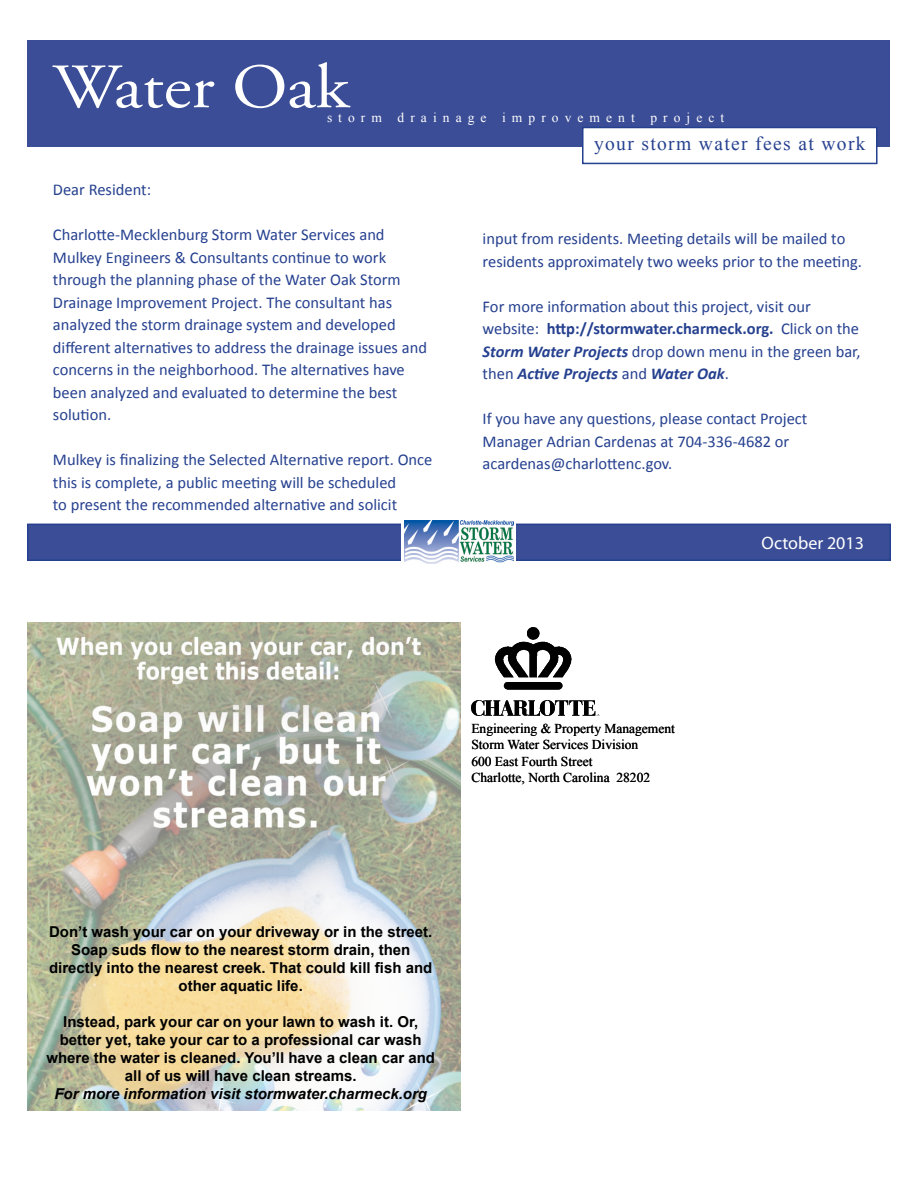
<style>
.page{position:relative;width:918px;height:1188px;background:#fff}
.page>*{position:absolute;margin:0;border:0;box-sizing:border-box;transform-origin:0 0}
.t1{font:63px "Adobe Garamond Pro";color:#fff;scale:1.11 1}
.t2{font:19.5px "Times New Roman";letter-spacing:.07em;color:#25408f}
.t3{font:18px "Myriad Pro";color:#fff}
.t4{font:16.5px/22.5px "Calibri";color:#25408f}
.t5{font:700 15px/18px "Arial";color:#000;text-align:center}
.t6{font:italic 700 15px "Arial";color:#000}
.t7{font:13.5px/16.5px "Times New Roman";color:#000}
.t8{font:13.5px "Times New Roman";letter-spacing:.45em;color:#fff}
.s1{font-weight:700}
.s2{font-weight:700;font-style:italic}
</style>
<div class="page">
<div style="left:28px;top:40px;width:862px;height:107px;background:#3b4d96"></div>
<div style="left:582px;top:127px;width:296px;height:37px;background:#fff;border:2px solid #25408f"></div>
<div style="left:27px;top:524px;width:864px;height:37px;background:#3b4d96;border:2px solid #25408f"></div>
<div style="left:402px;top:515px;width:114px;height:60px;background:#fff"></div>
<img style="left:405px;top:520px;width:108px;height:44px">
<img style="left:27px;top:623px;width:434px;height:488px">
<img style="left:471px;top:627px;width:129px;height:89px">
<h1 class="t1" style="left:53px;top:49px;width:268px">Water Oak</h1>
<p class="t8" style="left:327px;top:108px;width:399px">storm drainage improvement project</p>
<p class="t2" style="left:594px;top:130px;width:273px">your storm water fees at work</p>
<p class="t4" style="left:53px;top:178px;width:100px">Dear Resident:</p>
<p class="t4" style="left:53px;top:223px;width:376px">Charlotte-Mecklenburg Storm Water Services and Mulkey Engineers &amp; Consultants continue to work through the planning phase of the Water Oak Storm Drainage Improvement Project. The consultant has analyzed the storm drainage system and developed different alternatives to address the drainage issues and concerns in the neighborhood. The alternatives have been analyzed and evaluated to determine the best solution.</p>
<p class="t4" style="left:53px;top:448px;width:381px">Mulkey is finalizing the Selected Alternative report. Once this is complete, a public meeting will be scheduled<br>to present the recommended alternative and solicit</p>
<p class="t4" style="left:483px;top:228px;width:381px">input from residents. Meeting details will be mailed to residents approximately two weeks prior to the meeting.</p>
<p class="t4" style="left:483px;top:295px;width:380px">For more information about this project, visit our website: <span class="s1">http://stormwater.charmeck.org.</span> Click on the <span class="s2">Storm Water Projects</span> drop down menu in the green bar, then <span class="s2">Active Projects</span> and <span class="s2">Water Oak</span>.</p>
<p class="t4" style="left:483px;top:408px;width:326px">If you have any questions, please contact Project<br>Manager Adrian Cardenas at 704-336-4682 or acardenas@charlottenc.gov.</p>
<p class="t7" style="left:471px;top:720px;width:205px">Engineering &amp; Property Management<br>Storm Water Services Division<br>600 East Fourth Street<br>Charlotte, North Carolina 28202</p>
<p class="t5" style="left:49px;top:923px;width:385px">Don’t wash your car on your driveway or in the street.<br>Soap suds flow to the nearest storm drain, then directly into the nearest creek. That could kill fish and other aquatic life.</p>
<p class="t5" style="left:46px;top:1013px;width:390px">Instead, park your car on your lawn to wash it. Or, better yet, take your car to a professional car wash where the water is cleaned. You’ll have a clean car and all of us will have clean streams.</p>
<p class="t6" style="left:54px;top:1084px;width:374px">For more information visit stormwater.charmeck.org</p>
<p class="t3" style="left:762px;top:531px;width:104px">October 2013</p>
</div>
